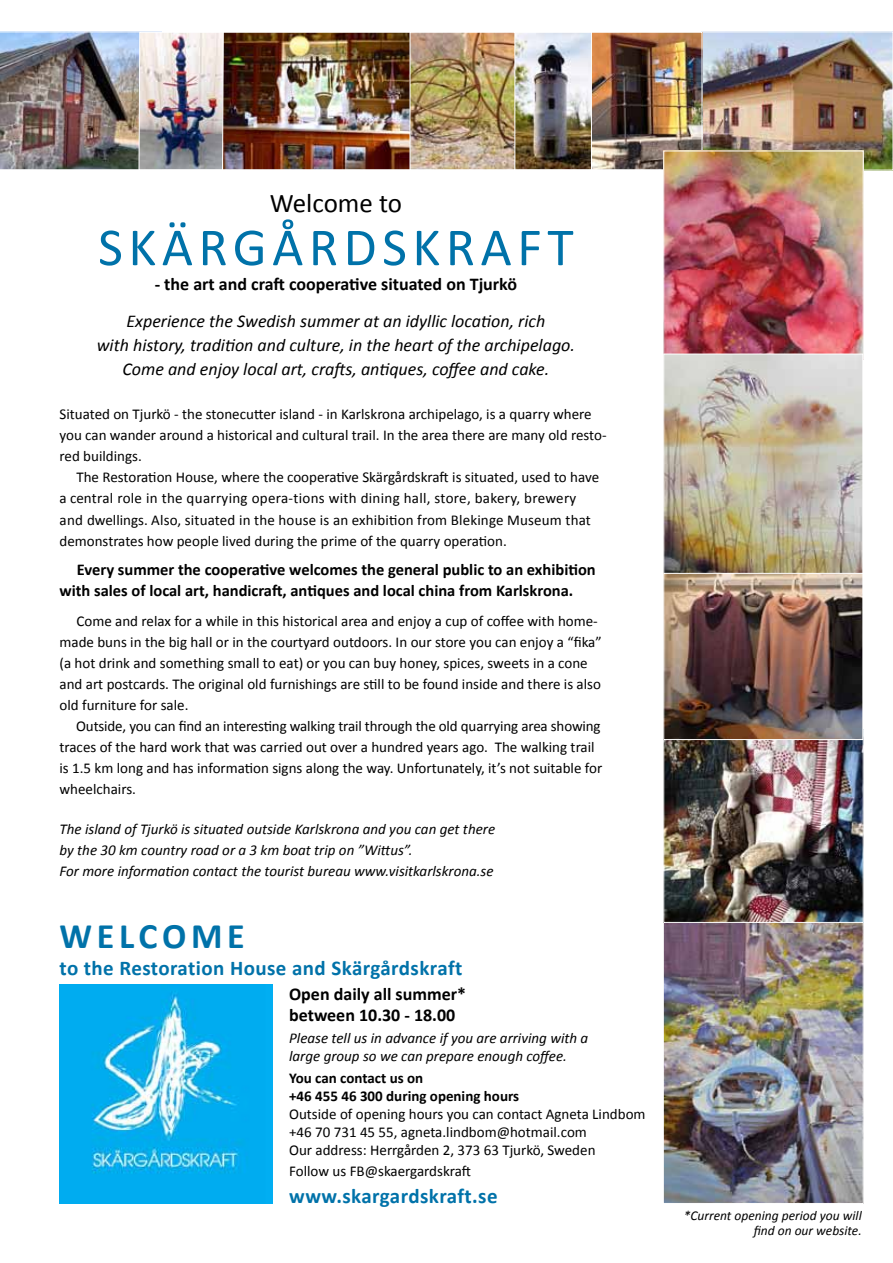
<style>
.page{position:relative;width:893px;height:1263px;background:#fff}
.page>*{position:absolute;margin:0;border:0;box-sizing:border-box;transform-origin:0 0}
.t1{font:54px "Calibri";letter-spacing:.1em;color:#0072a9}
.t2{font:700 36px "Calibri";letter-spacing:.13em;color:#0072a9}
.t3{font:27px "Calibri";color:#000}
.t4{font:700 21px "Calibri";letter-spacing:.02em;color:#0072a9}
.t5{font:italic 18px/24px "Calibri";color:#000;text-align:center}
.t6{font:700 18px/21px "Calibri";color:#000}
.t7{font:700 16.5px/21px "Calibri";color:#000}
.t8{font:15px/21px "Calibri";color:#000}
.t9{font:italic 15px/21px "Calibri";color:#000}
.t10{font:700 15px/18px "Calibri";color:#000}
.t11{font:italic 13.5px/15px "Calibri";color:#000;text-align:right}
</style>
<div class="page">
<img style="left:60px;top:984px;width:212px;height:219px">
<img style="left:609px;top:34px;width:282px;height:134px">
<div style="left:701px;top:32px;width:192px;height:138px;border:1px solid #fff"></div>
<img style="left:224px;top:34px;width:186px;height:134px">
<div style="left:220px;top:32px;width:192px;height:138px;border:1px solid #fff"></div>
<img style="left:515px;top:33px;width:94px;height:137px">
<div style="left:591px;top:32px;width:111px;height:138px;border:1px solid #fff"></div>
<img style="left:0;top:31px;width:224px;height:139px">
<img style="left:412px;top:34px;width:101px;height:134px">
<div style="left:410px;top:32px;width:105px;height:138px;border:1px solid #fff"></div>
<img style="left:665px;top:153px;width:197px;height:201px">
<div style="left:663px;top:151px;width:201px;height:209px;border:1px solid #fff"></div>
<img style="left:665px;top:923px;width:197px;height:279px">
<div style="left:663px;top:910px;width:201px;height:294px;border:1px solid #fff"></div>
<img style="left:665px;top:356px;width:196px;height:373px">
<div style="left:663px;top:354px;width:200px;height:220px;border:1px solid #fff"></div>
<img style="left:665px;top:731px;width:197px;height:190px">
<div style="left:663px;top:729px;width:201px;height:194px;border:1px solid #fff"></div>
<div style="left:663px;top:573px;width:200px;height:167px;border:1px solid #fff"></div>
<h3 class="t3" style="left:270px;top:186px;width:134px">Welcome to</h3>
<h1 class="t1" style="left:98px;top:213px;width:477px">SKÄRGÅRDSKRAFT</h1>
<p class="t6" style="left:155px;top:274px;width:364px">- the art and craft cooperative situated on Tjurkö</p>
<p class="t5" style="left:97px;top:308px;width:480px">Experience the Swedish summer at an idyllic location, rich<br>with history, tradition and culture, in the heart of the archipelago.<br>Come and enjoy local art, crafts, antiques, coffee and cake.</p>
<p class="t8" style="left:60px;top:404px;width:549px">Situated on Tjurkö - the stonecutter island - in Karlskrona archipelago, is a quarry where you can wander around a historical and cultural trail. In the area there are many old resto&shy;red buildings.</p>
<p class="t8" style="left:60px;top:467px;width:541px;text-indent:17px">The Restoration House, where the cooperative Skärgårdskraft is situated, used to have a central role in the quarrying opera-tions with dining hall, store, bakery, brewery and dwellings. Also, situated in the house is an exhibition from Blekinge Museum that demonstrates how people lived during the prime of the quarry operation.</p>
<p class="t7" style="left:60px;top:559px;width:538px;text-indent:17px">Every summer the cooperative welcomes the general public to an exhibition with sales of local art, handicraft, antiques and local china from Karlskrona.</p>
<p class="t8" style="left:60px;top:610px;width:544px;text-indent:17px">Come and relax for a while in this historical area and enjoy a cup of coffee with home&shy;made buns in the big hall or in the courtyard outdoors. In our store you can enjoy a “fika” (a hot drink and something small to eat) or you can buy honey, spices, sweets in a cone and art postcards. The original old furnishings are still to be found inside and there is also old furniture for sale.</p>
<p class="t8" style="left:60px;top:715px;width:544px;text-indent:17px">Outside, you can find an interesting walking trail through the old quarrying area showing traces of the hard work that was carried out over a hundred years ago. The walking trail is 1.5 km long and has information signs along the way. Unfortunately, it’s not suitable for wheelchairs.</p>
<p class="t9" style="left:60px;top:818px;width:437px">The island of Tjurkö is situated outside Karlskrona and you can get there by the 30 km country road or a 3 km boat trip on ”Wittus”.<br>For more information contact the tourist bureau www.visitkarlskrona.se</p>
<h2 class="t2" style="left:60px;top:913px;width:187px">WELCOME</h2>
<h3 class="t4" style="left:60px;top:954px;width:404px">to the Restoration House and Skärgårdskraft</h3>
<p class="t6" style="left:289px;top:983px;width:178px">Open daily all summer* between 10.30 - 18.00</p>
<p class="t9" style="left:289px;top:1028px;width:301px;line-height:18px">Please tell us in advance if you are arriving with a large group so we can prepare enough coffee.</p>
<p class="t10" style="left:289px;top:1069px;width:231px">You can contact us on<br>+46 455 46 300 during opening hours</p>
<p class="t8" style="left:289px;top:1105px;width:358px;line-height:18px">Outside of opening hours you can contact Agneta Lindbom +46 70 731 45 55, agneta.lindbom@hotmail.com<br>Our address: Herrgården 2, 373 63 Tjurkö, Sweden</p>
<p class="t8" style="left:289px;top:1161px;width:183px">Follow us FB@skaergardskraft</p>
<h3 class="t4" style="left:289px;top:1183px;width:210px">www.skargardskraft.se</h3>
<p class="t11" style="left:684px;top:1207px;width:180px">*Current opening period you will find on our website.</p>
</div>
